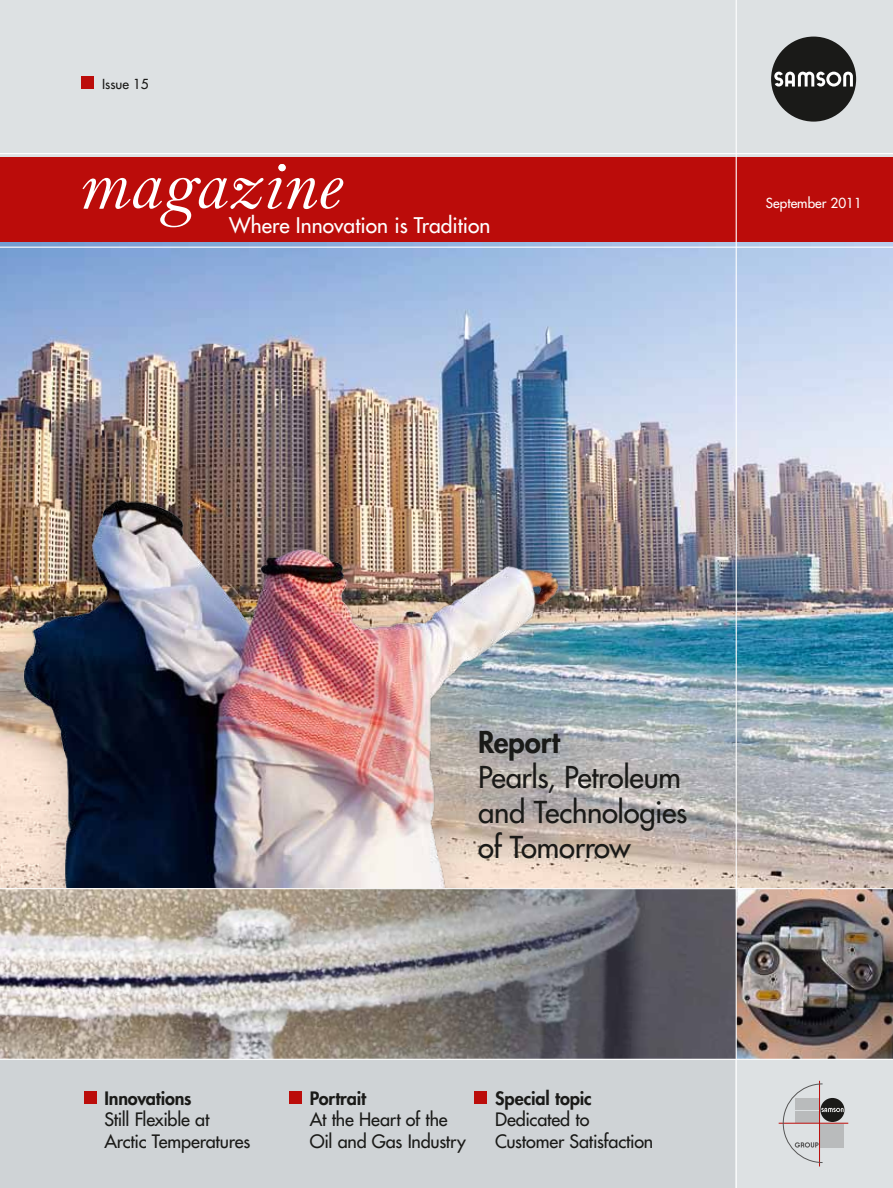
<style>
.page{position:relative;width:893px;height:1188px;background:#dde1e3}
.page>*{position:absolute;margin:0;border:0;box-sizing:border-box;transform-origin:0 0}
.t1{font:29.4px/35.1px "Futura";letter-spacing:-.01em;color:#1a1a18}
.t2{font:800 29.4px "Futura";letter-spacing:-.005em;color:#1a1a18}
.t3{font:21px "Futura";color:#fff}
.t4{font:18px/21.6px "Futura";letter-spacing:-.01em;color:#1a1a18}
.t5{font:800 18px "Futura";letter-spacing:-.01em;color:#1a1a18}
.t6{font:13.5px "Futura";color:#fff}
.t7{font:13.5px "Futura";color:#1a1a18}
</style>
<div class="page">
<hr style="left:819px;top:1081px;width:1px;height:85px;background:#bb0c0a">
<hr style="left:779px;top:1123px;width:69px;height:1px;background:#bb0c0a">
<svg style="left:783px;top:1084px;width:61px;height:79px"></svg>
<div style="left:771px;top:37px;width:85px;height:85px;background:#1a1a18;border-radius:50%"></div>
<svg style="left:843px;top:71px;width:10px;height:16px"></svg>
<svg style="left:826px;top:72px;width:15px;height:15px"></svg>
<div style="left:829px;top:75px;width:9px;height:9px;background:#1a1a18;border-radius:50%"></div>
<svg style="left:774px;top:72px;width:51px;height:15px"></svg>
<div style="left:0;top:1060px;width:735px;height:128px;background:#cfd3d6"></div>
<div style="left:474px;top:1091px;width:13px;height:13px;background:#bb0c0a"></div>
<div style="left:84px;top:1091px;width:13px;height:13px;background:#bb0c0a"></div>
<div style="left:81px;top:77px;width:13px;height:12px;background:#bb0c0a"></div>
<div style="left:0;top:157px;width:893px;height:85px;background:#bb0c0a"></div>
<hr style="left:0;top:153px;width:893px;height:1px;background:#fff">
<div style="left:289px;top:1091px;width:13px;height:13px;background:#bb0c0a"></div>
<img style="left:0;top:242px;width:893px;height:646px">
<img style="left:737px;top:889px;width:156px;height:170px">
<img style="left:0;top:459px;width:637px;height:429px">
<svg style="left:0;top:889px;width:736px;height:170px;background:#95908e"></svg>
<hr style="left:736px;top:0;width:1px;height:1188px;background:#fff">
<hr style="left:0;top:247px;width:893px;height:1px;background:#fff">
<hr style="left:0;top:888px;width:893px;height:1px;background:#fff">
<hr style="left:0;top:1059px;width:893px;height:1px;background:#fff">
<svg style="left:83px;top:178px;width:260px;height:49px"></svg>
<div style="left:278px;top:164px;width:8px;height:7px;background:#fff;border-radius:50%"></div>
<p class="t7" style="left:102px;top:75px;width:48px">Issue 15</p>
<p class="t3" style="left:229px;top:212px;width:263px">Where Innovation is Tradition</p>
<p class="t6" style="left:766px;top:195px;width:97px">September 2011</p>
<h1 class="t2" style="left:478px;top:722px;width:83px">Report</h1>
<h1 class="t1" style="left:478px;top:759px;width:211px">Pearls, Petroleum and Technologies of Tomorrow</h1>
<p class="t5" style="left:104px;top:1086px;width:89px">Innovations</p>
<p class="t4" style="left:104px;top:1109px;width:147px">Still Flexible at<br>Arctic Temperatures</p>
<p class="t5" style="left:310px;top:1086px;width:58px">Portrait</p>
<p class="t4" style="left:310px;top:1109px;width:157px">At the Heart of the<br>Oil and Gas Industry</p>
<p class="t5" style="left:495px;top:1086px;width:98px">Special topic</p>
<p class="t4" style="left:495px;top:1109px;width:160px">Dedicated to<br>Customer Satisfaction</p>
</div>
